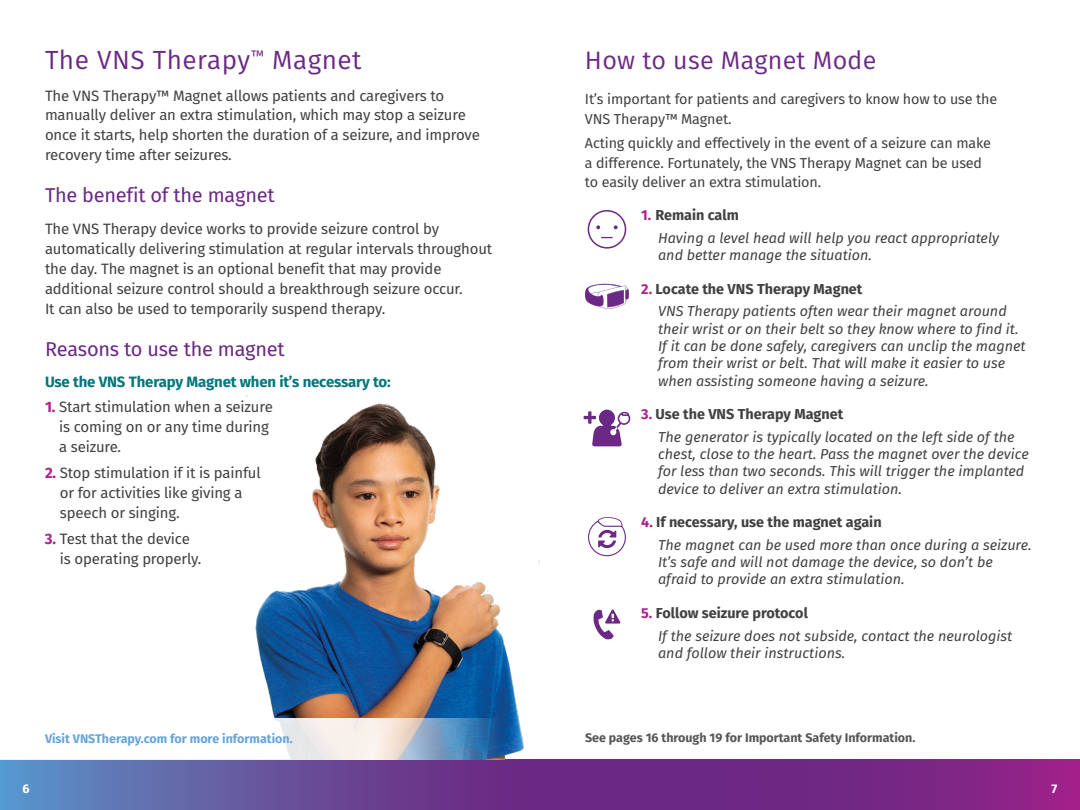
<style>
.page{position:relative;width:1080px;height:810px;background:#fff}
.page>*{position:absolute;margin:0;border:0;box-sizing:border-box;transform-origin:0 0}
.t1{font:26.25px "Fira Sans";letter-spacing:.02em;color:#6b2884}
.t2{font:25.25px "Fira Sans";letter-spacing:.01em;color:#6b2884}
.t3{font:20px "Fira Sans";letter-spacing:-.01em;color:#6b2884}
.t4{font:15px/20px "Fira Sans";letter-spacing:-.01em;color:#414042}
.t5{font:700 15px "Fira Sans";letter-spacing:-.01em;color:#00767b}
.t6{font:italic 14.38px/17.2px "Fira Sans";color:#414042}
.t7{font:14.38px/19.2px "Fira Sans";letter-spacing:-.01em;color:#414042}
.t8{font:700 12.5px "Fira Sans";color:#565659}
.t9{font:700 12.5px "Fira Sans";color:#65a5da}
.t10{font:700 12.5px "Fira Sans";color:#fff}
.s1{font-weight:700;color:#b01d8c}
.s2{font-weight:700;font-style:normal;color:#b01d8c}
.s3{font-weight:700;font-style:normal}
</style>
<div class="page">
<div style="left:0;top:760px;width:540px;height:50px;background:linear-gradient(to right,#5b92c6,#6f1e7a)"></div>
<img style="left:246px;top:395px;width:294px;height:365px">
<svg style="left:540px;top:760px;width:540px;height:50px;background:#762684"></svg>
<svg style="left:0;top:718px;width:504px;height:42px"></svg>
<svg style="left:585px;top:284px;width:44px;height:25px"></svg>
<svg style="left:584px;top:411px;width:46px;height:35px"></svg>
<svg style="left:588px;top:517px;width:38px;height:39px"></svg>
<svg style="left:594px;top:609px;width:26px;height:30px"></svg>
<svg style="left:588px;top:210px;width:38px;height:39px"></svg>
<h1 class="t1" style="left:45px;top:41px;width:318px">The VNS Therapy<sup>™</sup> Magnet</h1>
<p class="t4" style="left:45px;top:85px;width:436px">The VNS Therapy™ Magnet allows patients and caregivers to manually deliver an extra stimulation, which may stop a seizure once it starts, help shorten the duration of a seizure, and improve recovery time after seizures.</p>
<h3 class="t3" style="left:45px;top:180px;width:231px">The benefit of the magnet</h3>
<p class="t4" style="left:45px;top:218px;width:449px">The VNS Therapy device works to provide seizure control by automatically delivering stimulation at regular intervals throughout the day. The magnet is an optional benefit that may provide additional seizure control should a breakthrough seizure occur.<br>It can also be used to temporarily suspend therapy.</p>
<h3 class="t3" style="left:45px;top:333px;width:241px">Reasons to use the magnet</h3>
<p class="t5" style="left:45px;top:369px;width:347px">Use the VNS Therapy Magnet when it’s necessary to:</p>
<p class="t4" style="left:59px;top:397px;width:215px;text-indent:-14px"><span class="s1">1.</span> Start stimulation when a seizure is coming on or any time during a seizure.</p>
<p class="t4" style="left:60px;top:462px;width:202px;text-indent:-15px"><span class="s1">2.</span> Stop stimulation if it is painful or for activities like giving a speech or singing.</p>
<p class="t4" style="left:60px;top:528px;width:143px;text-indent:-15px"><span class="s1">3.</span> Test that the device is operating properly.</p>
<h2 class="t2" style="left:585px;top:41px;width:293px">How to use Magnet Mode</h2>
<p class="t7" style="left:585px;top:89px;width:414px">It’s important for patients and caregivers to know how to use the<br>VNS Therapy™ Magnet.</p>
<p class="t7" style="left:585px;top:133px;width:408px">Acting quickly and effectively in the event of a seizure can make a difference. Fortunately, the VNS Therapy Magnet can be used to easily deliver an extra stimulation.</p>
<p class="t6" style="left:658px;top:204px;width:342px;line-height:22.8px;text-indent:-17px"><span class="s2">1.</span> <span class="s3">Remain calm<br></span>Having a level head will help you react appropriately</p>
<p class="t6" style="left:658px;top:246px;width:215px">and better manage the situation.</p>
<p class="t6" style="left:658px;top:277px;width:350px;line-height:22.8px;text-indent:-17px"><span class="s2">2.</span> <span class="s3">Locate the VNS Therapy Magnet<br></span>VNS Therapy patients often wear their magnet around</p>
<p class="t6" style="left:658px;top:320px;width:369px">their wrist or on their belt so they know where to find it.<br>If it can be done safely, caregivers can unclip the magnet from their wrist or belt. That will make it easier to use when assisting someone having a seizure.</p>
<p class="t6" style="left:658px;top:402px;width:358px;line-height:22.8px;text-indent:-17px"><span class="s2">3.</span> <span class="s3">Use the VNS Therapy Magnet<br></span>The generator is typically located on the left side of the</p>
<p class="t6" style="left:658px;top:445px;width:372px">chest, close to the heart. Pass the magnet over the device for less than two seconds. This will trigger the implanted device to deliver an extra stimulation.</p>
<p class="t6" style="left:658px;top:510px;width:375px;line-height:22.8px;text-indent:-17px"><span class="s2">4.</span> <span class="s3">If necessary, use the magnet again<br></span>The magnet can be used more than once during a seizure.</p>
<p class="t6" style="left:658px;top:553px;width:336px">It’s safe and will not damage the device, so don’t be afraid to provide an extra stimulation.</p>
<p class="t6" style="left:658px;top:601px;width:356px;line-height:22.8px;text-indent:-17px"><span class="s2">5.</span> <span class="s3">Follow seizure protocol<br></span>If the seizure does not subside, contact the neurologist</p>
<p class="t6" style="left:658px;top:644px;width:189px">and follow their instructions.</p>
<p class="t9" style="left:45px;top:728px;width:249px">Visit VNSTherapy.com for more information.</p>
<p class="t8" style="left:585px;top:727px;width:332px">See pages 16 through 19 for Important Safety Information.</p>
<p class="t10" style="left:22px;top:778px;width:9px">6</p>
<p class="t10" style="left:1052px;top:778px;width:7px">7</p>
</div>
